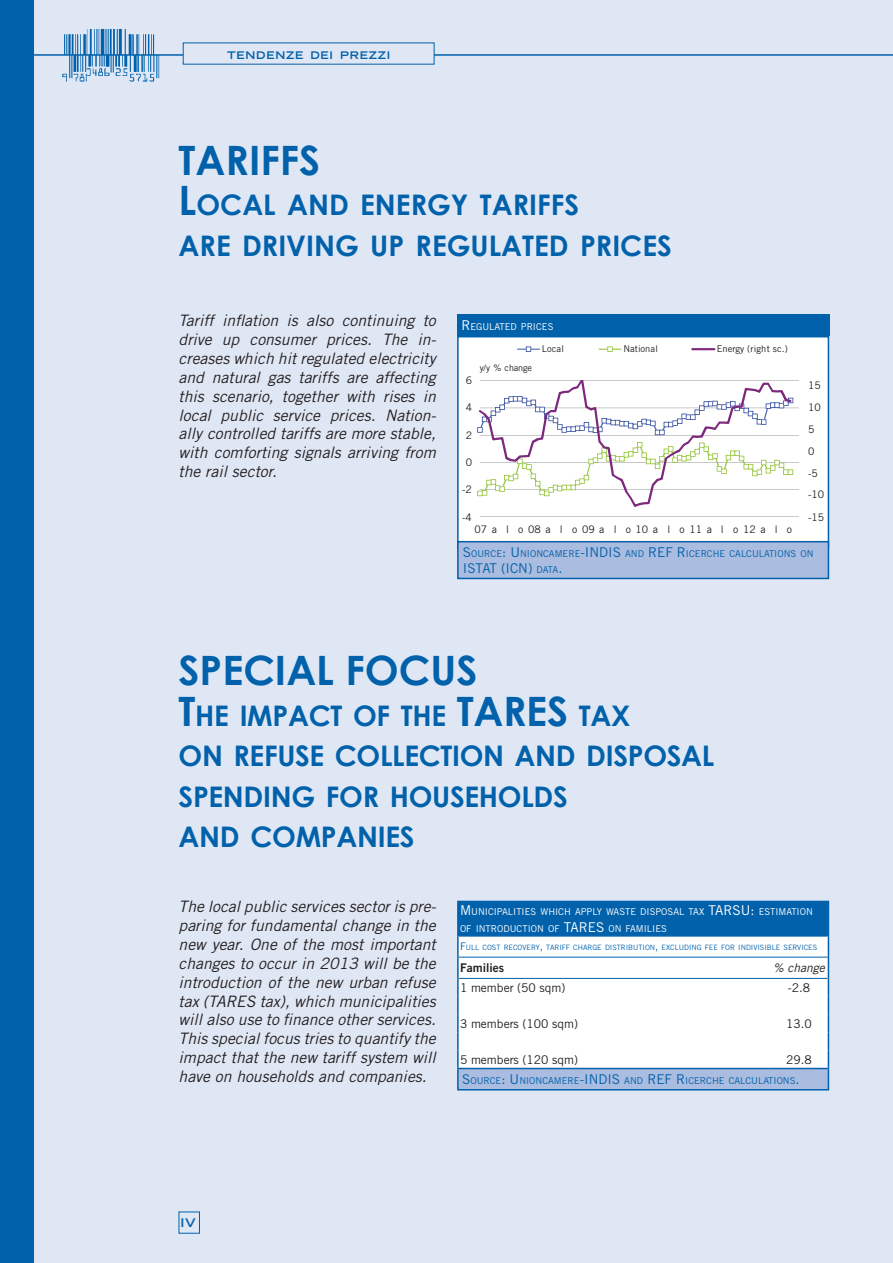
<style>
.page{position:relative;width:893px;height:1263px;background:#e0e7f4}
.page>*{position:absolute;margin:0;border:0;box-sizing:border-box;transform-origin:0 0}
.t1{font:700 40.5px "Century Gothic";color:#0161ab}
.t2{font:700 28.35px/40.5px "Century Gothic";letter-spacing:-.01em;color:#0161ab}
.t3{font:italic 15.75px/18.9px "Trade Gothic LT Std";color:#231f20;text-align:justify}
.t4{font:13.5px "Trade Gothic LT Std";color:#0161ab}
.t5{font:12px "Trade Gothic LT Std";color:#231f20}
.t6{font:12px "Trade Gothic LT Std Bd 2";color:#231f20}
.t7{font:italic 12px "Trade Gothic LT Std";color:#231f20}
.t8{font:700 expanded 12px "Trade Gothic LT Std";color:#0161ab}
.t9{font:700 expanded 10.5px "Trade Gothic LT Std";letter-spacing:.08em;color:#0161ab}
.t10{font:10.35px "Trade Gothic LT Std";letter-spacing:.445em;color:#231f20}
.t11{font:9.45px "Trade Gothic LT Std";color:#0161ab}
.t12{font:9.45px/16.2px "Trade Gothic LT Std";color:#fff}
.t13{font:9.3px "Trade Gothic LT Std";color:#231f20}
.t14{font:9px "Trade Gothic LT Std";letter-spacing:-.01em;color:#231f20}
.t15{font:7.35px "Trade Gothic LT Std";color:#0161ab}
.s1{font-size:40.5px}
.s2{font-size:13.5px}
.s3{font-size:9.45px}
.s4{font-size:10.5px}
</style>
<div class="page">
<img style="left:62px;top:29px;width:98px;height:53px">
<div style="left:0;top:0;width:34px;height:1263px;background:#0161ab"></div>
<hr style="left:0;top:54px;width:893px;height:2px;background:#0161ab">
<div style="left:183px;top:43px;width:251px;height:21px;background:#e0e7f4"></div>
<div style="left:458px;top:337px;width:370px;height:211px;background:#fff"></div>
<hr style="left:480px;top:517px;width:319px;height:1px;background:#3c3c3d">
<hr style="left:480px;top:490px;width:319px;height:1px;background:#3c3c3d">
<hr style="left:480px;top:462px;width:319px;height:1px;background:#3c3c3d">
<hr style="left:480px;top:435px;width:319px;height:1px;background:#3c3c3d">
<hr style="left:480px;top:408px;width:319px;height:1px;background:#3c3c3d">
<hr style="left:480px;top:380px;width:319px;height:1px;background:#3c3c3d">
<svg style="left:477px;top:380px;width:316px;height:127px"></svg>
<svg style="left:517px;top:346px;width:23px;height:6px"></svg>
<svg style="left:598px;top:346px;width:23px;height:6px"></svg>
<hr style="left:691px;top:348px;width:24px;height:2px;background:#7c287c">
<div style="left:457px;top:336px;width:372px;height:213px;border:2px solid #0161ab"></div>
<div style="left:457px;top:315px;width:372px;height:21px;background:#0161ab"></div>
<div style="left:458px;top:542px;width:370px;height:36px;background:#aabcdf"></div>
<div style="left:457px;top:541px;width:372px;height:38px;border:2px solid #0161ab"></div>
<div style="left:458px;top:901px;width:370px;height:35px;background:#0161ab"></div>
<div style="left:459px;top:937px;width:369px;height:131px;background:#fff"></div>
<div style="left:458px;top:1068px;width:370px;height:22px;background:#aabcdf"></div>
<hr style="left:457px;top:937px;width:2px;height:20px;background:#0161ab">
<hr style="left:457px;top:957px;width:2px;height:21px;background:#0161ab">
<svg style="left:457px;top:978px;width:2px;height:90px"></svg>
<hr style="left:457px;top:1068px;width:313px;height:1px;background:#0161ab">
<hr style="left:457px;top:1069px;width:2px;height:20px;background:#0161ab">
<hr style="left:770px;top:1068px;width:59px;height:1px;background:#0161ab">
<hr style="left:457px;top:1089px;width:372px;height:1px;background:#0161ab">
<hr style="left:459px;top:957px;width:369px;height:1px;background:#0161ab">
<hr style="left:459px;top:978px;width:369px;height:1px;background:#0161ab">
<svg style="left:828px;top:937px;width:1px;height:152px"></svg>
<hr style="left:457px;top:901px;width:313px;height:1px;background:#0161ab">
<hr style="left:457px;top:902px;width:2px;height:33px;background:#0161ab">
<hr style="left:770px;top:901px;width:59px;height:1px;background:#0161ab">
<hr style="left:828px;top:902px;width:1px;height:33px;background:#0161ab">
<hr style="left:457px;top:935px;width:372px;height:2px;background:#0161ab">
<p class="t9" style="left:227px;top:51px;width:165px">TENDENZE DEI PREZZI</p>
<h1 class="t1" style="left:179px;top:134px;width:143px">TARIFFS</h1>
<h2 class="t2" style="left:179px;top:184px;width:495px"><span class="s1">L</span>OCAL AND ENERGY TARIFFS<br>ARE DRIVING UP REGULATED PRICES</h2>
<p class="t3" style="left:179px;top:312px;width:259px">Tariff inflation is also continuing to drive up consumer prices. The in&shy;creases which hit regulated electricity and natural gas tariffs are affecting this scenario, together with rises in local public service prices. Nation&shy;ally controlled tariffs are more stable, with comforting signals arriving from the rail sector.</p>
<p class="t12" style="left:461px;top:320px;width:94px"><span class="s2">R</span>EGULATED PRICES</p>
<p class="t10" style="left:466px;top:377px;width:8px">6</p>
<p class="t10" style="left:466px;top:404px;width:8px">4</p>
<p class="t10" style="left:466px;top:431px;width:8px">2</p>
<p class="t10" style="left:466px;top:459px;width:8px">0</p>
<p class="t10" style="left:462px;top:486px;width:11px">-2</p>
<p class="t10" style="left:462px;top:513px;width:11px">-4</p>
<p class="t14" style="left:480px;top:365px;width:53px">y/y % change</p>
<p class="t13" style="left:542px;top:346px;width:24px">Local</p>
<p class="t13" style="left:623px;top:346px;width:36px">National</p>
<p class="t13" style="left:717px;top:346px;width:73px">Energy (right sc.)</p>
<p class="t10" style="left:474px;top:525px;width:319px">07a l o08a l o09a l o10a l o11a l o12a l o</p>
<p class="t10" style="left:808px;top:381px;width:14px">15</p>
<p class="t10" style="left:808px;top:403px;width:14px">10</p>
<p class="t10" style="left:808px;top:425px;width:8px">5</p>
<p class="t10" style="left:808px;top:447px;width:8px">0</p>
<p class="t10" style="left:808px;top:469px;width:11px">-5</p>
<p class="t10" style="left:808px;top:491px;width:17px">-10</p>
<p class="t10" style="left:808px;top:513px;width:17px">-15</p>
<p class="t11" style="left:463px;top:550px;width:352px"><span class="s2">S</span>OURCE<span class="s2">: U</span>NIONCAMERE<span class="s2">-INDIS</span> AND <span class="s2">REF R</span>ICERCHE CALCULATIONS ON</p>
<p class="t4" style="left:463px;top:563px;width:101px">ISTAT (ICN) <span class="s3">DATA</span>.</p>
<h1 class="t1" style="left:179px;top:645px;width:300px">SPECIAL FOCUS</h1>
<h2 class="t2" style="left:179px;top:694px;width:537px"><span class="s1">T</span>HE IMPACT OF THE <span class="s1">TARES</span> TAX<br>ON REFUSE COLLECTION AND DISPOSAL<br>SPENDING FOR HOUSEHOLDS<br>AND COMPANIES</h2>
<p class="t3" style="left:179px;top:898px;width:259px">The local public services sector is pre&shy;paring for fundamental change in the new year. One of the most important changes to occur in 2013 will be the introduction of the new urban refuse tax (TARES tax), which municipalities will also use to finance other services.<br>This special focus tries to quantify the impact that the new tariff system will have on households and companies.</p>
<p class="t12" style="left:460px;top:905px;width:354px"><span class="s2">M</span>UNICIPALITIES WHICH APPLY WASTE DISPOSAL TAX <span class="s2">TARSU:</span> ESTIMATION<br>OF INTRODUCTION OF <span class="s2">TARES</span> ON FAMILIES</p>
<p class="t15" style="left:460px;top:945px;width:359px"><span class="s4">F</span>ULL COST RECOVERY<span class="s4">,</span> TARIFF CHARGE DISTRIBUTION<span class="s4">,</span> EXCLUDING FEE FOR INDIVISIBLE SERVICES</p>
<p class="t6" style="left:460px;top:963px;width:46px">Families</p>
<p class="t7" style="left:773px;top:963px;width:53px">% change</p>
<p class="t5" style="left:460px;top:983px;width:107px">1 member (50 sqm)</p>
<p class="t5" style="left:788px;top:983px;width:24px">-2.8</p>
<p class="t5" style="left:460px;top:1019px;width:120px">3 members (100 sqm)</p>
<p class="t5" style="left:786px;top:1019px;width:27px">13.0</p>
<p class="t5" style="left:460px;top:1055px;width:120px">5 members (120 sqm)</p>
<p class="t5" style="left:786px;top:1055px;width:27px">29.8</p>
<p class="t11" style="left:462px;top:1077px;width:339px"><span class="s2">S</span>OURCE<span class="s2">: U</span>NIONCAMERE<span class="s2">-INDIS</span> AND <span class="s2">REF R</span>ICERCHE CALCULATIONS<span class="s2">.</span></p>
<p class="t8" style="left:180px;top:1218px;width:17px">IV</p>
</div>
